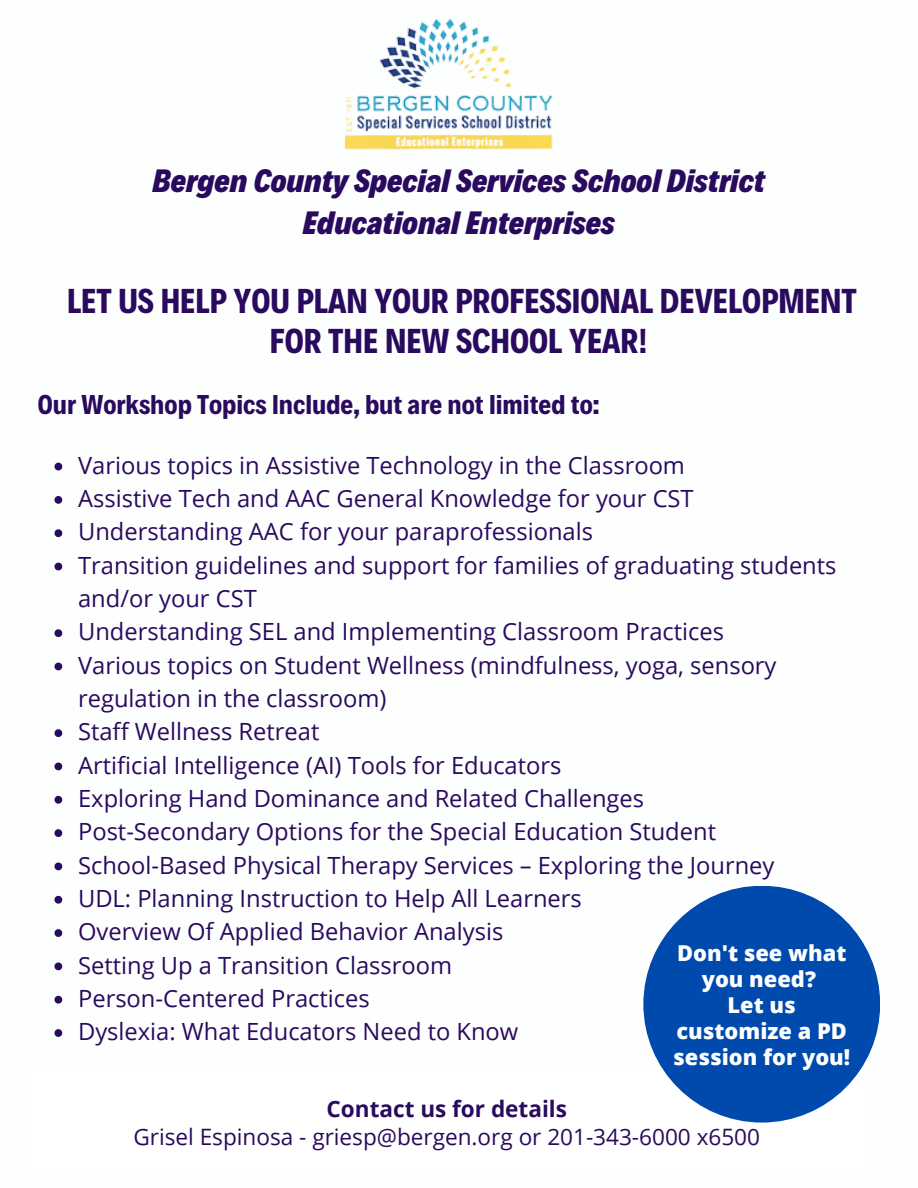
<style>
.page{position:relative;width:918px;height:1188px;background:#fff}
.page>*{position:absolute;margin:0;border:0;box-sizing:border-box;transform-origin:0 0}
.t1{font:700 34.95px/40.5px "Decalotype";color:#2a0a5e;text-align:center}
.t2{font:italic 900 32.7px "Decalotype";color:#2a0a5e}
.t3{font:700 27.45px "Decalotype";color:#2a0a5e}
.t4{font:23.7px/33.3px "Open Sans";color:#2a0a5e}
.t5{font:22.5px "Open Sans";color:#2a0a5e}
.t6{font:700 22.5px "Open Sans";color:#2a0a5e}
.t7{font:800 21.9px/25.8px "Open Sans";color:#fdfefe;text-align:center}
</style>
<div class="page">
<svg style="left:54px;top:463px;width:8px;height:7px"></svg>
<svg style="left:54px;top:496px;width:8px;height:8px"></svg>
<svg style="left:54px;top:529px;width:8px;height:8px"></svg>
<svg style="left:54px;top:563px;width:8px;height:7px"></svg>
<svg style="left:54px;top:629px;width:8px;height:8px"></svg>
<svg style="left:54px;top:663px;width:8px;height:7px"></svg>
<svg style="left:54px;top:729px;width:8px;height:8px"></svg>
<svg style="left:54px;top:763px;width:8px;height:7px"></svg>
<svg style="left:54px;top:796px;width:8px;height:8px"></svg>
<svg style="left:54px;top:829px;width:8px;height:8px"></svg>
<svg style="left:54px;top:863px;width:8px;height:7px"></svg>
<svg style="left:54px;top:896px;width:8px;height:8px"></svg>
<svg style="left:54px;top:929px;width:8px;height:8px"></svg>
<svg style="left:54px;top:962px;width:8px;height:8px"></svg>
<svg style="left:54px;top:996px;width:8px;height:8px"></svg>
<svg style="left:54px;top:1029px;width:8px;height:8px"></svg>
<div style="left:643px;top:886px;width:237px;height:237px;background:#004aad;border-radius:50%"></div>
<img style="left:344px;top:18px;width:209px;height:132px">
<p class="t2" style="left:153px;top:159px;width:614px">Bergen County Special Services School District</p>
<p class="t2" style="left:303px;top:201px;width:313px">Educational Enterprises</p>
<p class="t1" style="left:67px;top:278px;width:791px">LET US HELP YOU PLAN YOUR PROFESSIONAL DEVELOPMENT<br>FOR THE NEW SCHOOL YEAR!</p>
<p class="t3" style="left:38px;top:386px;width:563px">Our Workshop Topics Include, but are not limited to:</p>
<p class="t4" style="left:78px;top:448px;width:608px">Various topics in Assistive Technology in the Classroom</p>
<p class="t4" style="left:78px;top:481px;width:617px">Assistive Tech and AAC General Knowledge for your CST</p>
<p class="t4" style="left:78px;top:515px;width:516px">Understanding AAC for your paraprofessionals</p>
<p class="t4" style="left:78px;top:548px;width:760px">Transition guidelines and support for families of graduating students and/or your CST</p>
<p class="t4" style="left:78px;top:615px;width:647px">Understanding SEL and Implementing Classroom Practices</p>
<p class="t4" style="left:78px;top:648px;width:700px">Various topics on Student Wellness (mindfulness, yoga, sensory regulation in the classroom)</p>
<p class="t4" style="left:78px;top:715px;width:243px">Staff Wellness Retreat</p>
<p class="t4" style="left:78px;top:748px;width:485px">Artificial Intelligence (AI) Tools for Educators</p>
<p class="t4" style="left:78px;top:781px;width:568px">Exploring Hand Dominance and Related Challenges</p>
<p class="t4" style="left:78px;top:814px;width:639px">Post-Secondary Options for the Special Education Student</p>
<p class="t4" style="left:78px;top:848px;width:698px">School-Based Physical Therapy Services – Exploring the Journey</p>
<p class="t4" style="left:78px;top:881px;width:505px">UDL: Planning Instruction to Help All Learners</p>
<p class="t4" style="left:78px;top:914px;width:427px">Overview Of Applied Behavior Analysis</p>
<p class="t4" style="left:78px;top:948px;width:376px">Setting Up a Transition Classroom</p>
<p class="t4" style="left:78px;top:981px;width:293px">Person-Centered Practices</p>
<p class="t4" style="left:78px;top:1014px;width:442px">Dyslexia: What Educators Need to Know</p>
<p class="t7" style="left:677px;top:940px;width:171px">Don't see what you need?</p>
<p class="t7" style="left:673px;top:991px;width:179px">Let us customize a PD session for you!</p>
<p class="t6" style="left:327px;top:1093px;width:242px">Contact us for details</p>
<p class="t5" style="left:133px;top:1121px;width:628px">Grisel Espinosa - griesp@bergen.org or 201-343-6000 x6500</p>
</div>
